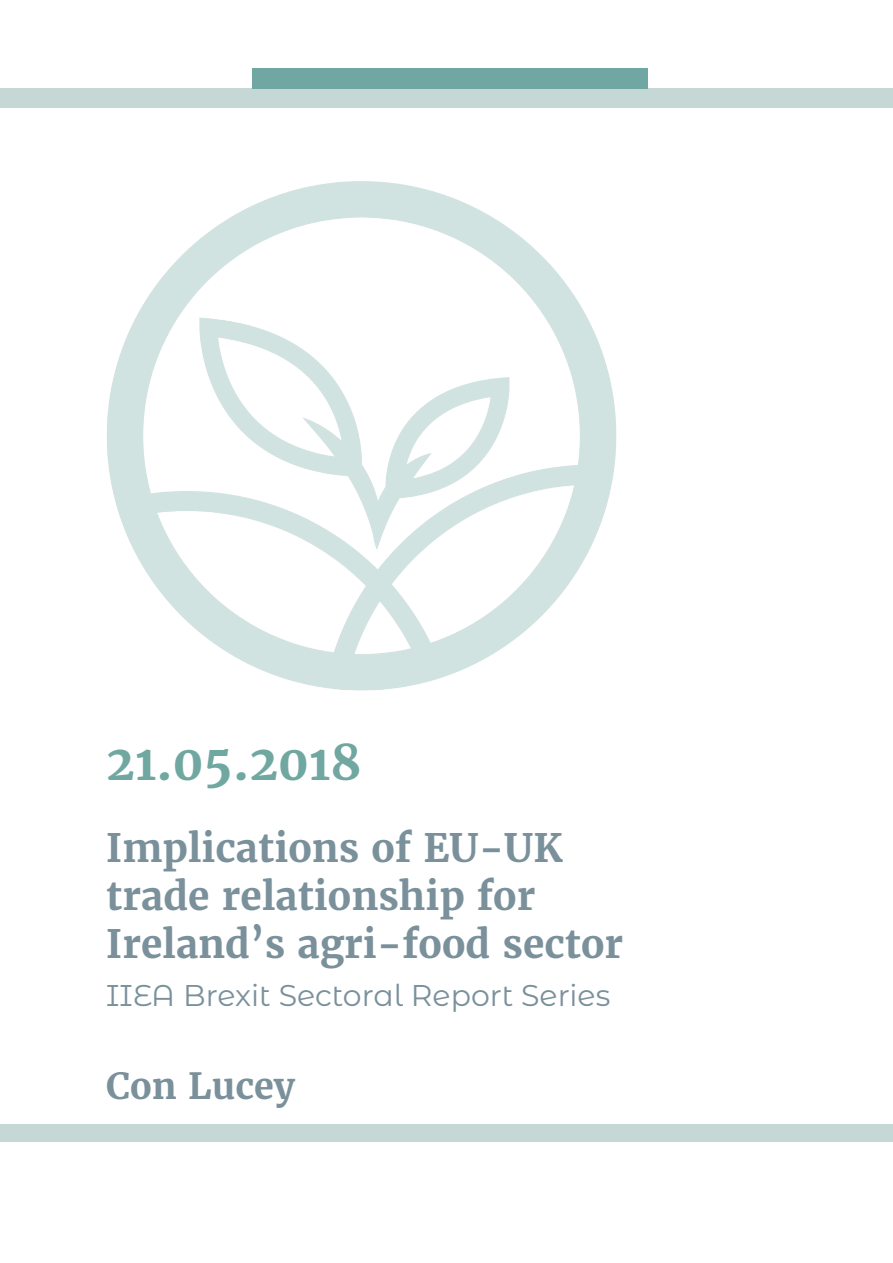
<style>
.page{position:relative;width:893px;height:1263px;background:#fff}
.page>*{position:absolute;margin:0;border:0;box-sizing:border-box;transform-origin:0 0}
.t1{font:700 48px "Merriweather";color:#70a7a1}
.t2{font:700 39px/47.7px "Merriweather";color:#7a909b}
.t3{font:700 36px "Merriweather";color:#7a909b}
.t4{font:30px "Montserrat Alternates";color:#7a909b}
</style>
<div class="page">
<div style="left:1px;top:88px;width:892px;height:19px;background:#c5d8d6"></div>
<div style="left:252px;top:68px;width:395px;height:20px;background:#71a7a2"></div>
<div style="left:0;top:1124px;width:893px;height:18px;background:#c5d8d6"></div>
<img style="left:107px;top:181px;width:510px;height:510px">
<p class="t1" style="left:106px;top:732px;width:257px">21.05.2018</p>
<p class="t2" style="left:106px;top:824px;width:518px">Implications of EU-UK trade relationship for<br>Ireland’s agri-food sector</p>
<p class="t4" style="left:106px;top:975px;width:506px">IIEA Brexit Sectoral Report Series</p>
<p class="t3" style="left:106px;top:1063px;width:191px">Con Lucey</p>
</div>
